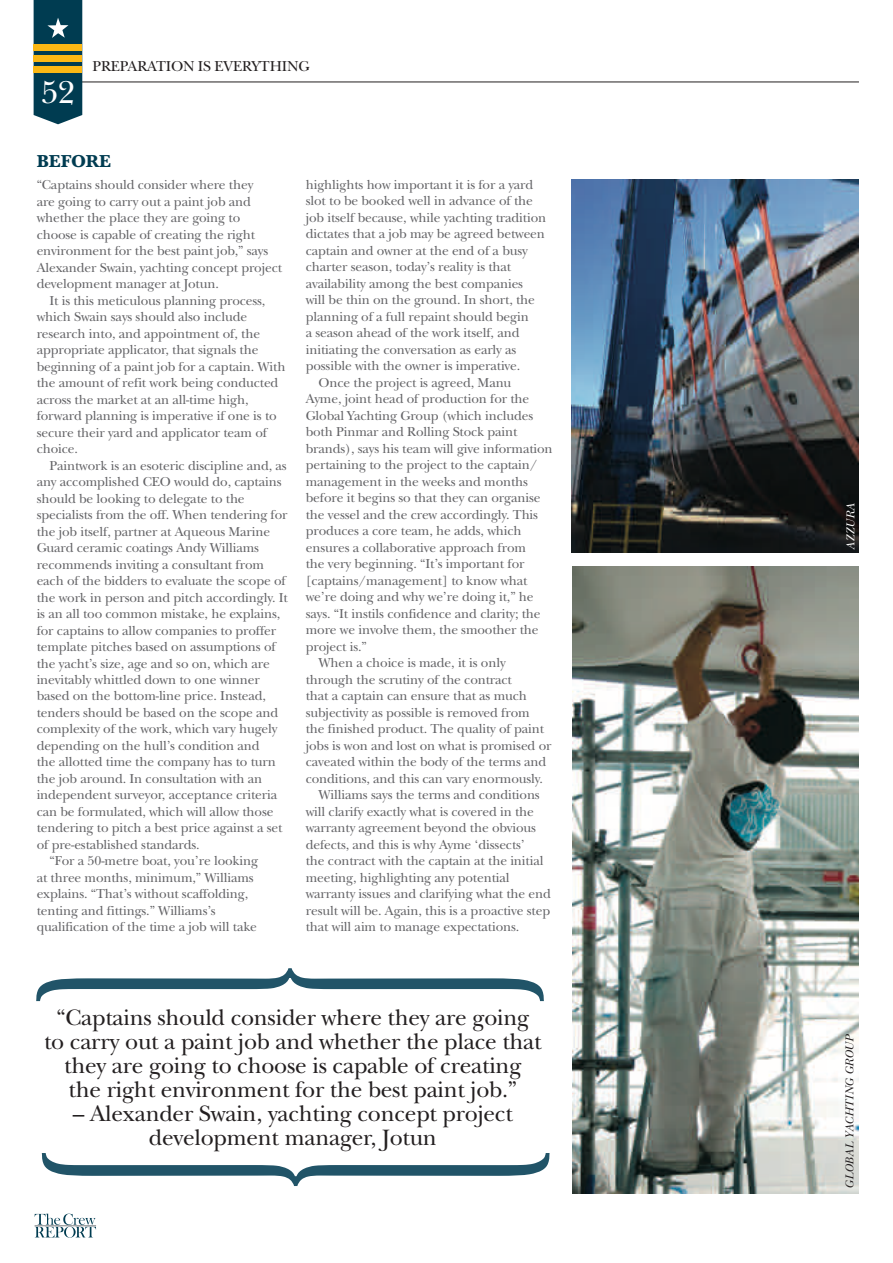
<style>
.page{position:relative;width:893px;height:1263px;background:#fff}
.page>*{position:absolute;margin:0;border:0;box-sizing:border-box;transform-origin:0 0}
.t1{font:33px "New Baskerville";color:#fff}
.t2{font:23.25px/24px "New Baskerville";letter-spacing:-.01em;color:#231f20;text-align:center}
.t3{font:700 18px "Baskerville";letter-spacing:-.01em;color:#003c51}
.t4{font:15px "New Baskerville";letter-spacing:-.01em;color:#231f20}
.t5{font:13.5px/16.5px "New Baskerville";letter-spacing:-.01em;color:#636366}
.t6{font:italic 12px "New Baskerville";color:#231f20}
.t7{font:italic 12px "New Baskerville";color:#fff}
</style>
<div class="page">
<svg style="left:35px;top:1213px;width:61px;height:25px"></svg>
<hr style="left:35px;top:1225px;width:61px;height:1px;background:#808285">
<hr style="left:34px;top:82px;width:825px;height:1px;background:#231f20">
<svg style="left:34px;top:0;width:48px;height:124px;background:#395c50"></svg>
<img style="left:573px;top:566px;width:286px;height:627px">
<img style="left:571px;top:180px;width:288px;height:373px">
<svg style="left:36px;top:968px;width:508px;height:33px"></svg>
<svg style="left:42px;top:1153px;width:508px;height:33px"></svg>
<h1 class="t1" style="left:41px;top:73px;width:35px">52</h1>
<p class="t4" style="left:92px;top:57px;width:218px">PREPARATION IS EVERYTHING</p>
<h3 class="t3" style="left:37px;top:151px;width:76px">BEFORE</h3>
<p class="t5" style="left:37px;top:176px;width:247px">“Captains should consider where they<br>are going to carry out a paint job and whether the place they are going to choose is capable of creating the right environment for the best paint job,” says Alexander Swain, yachting concept project development manager at Jotun.</p>
<p class="t5" style="left:37px;top:292px;width:250px;text-indent:13px">It is this meticulous planning process, which Swain says should also include research into, and appointment of, the appropriate applicator, that signals the beginning of a paint job for a captain. With the amount of refit work being conducted across the market at an all-time high, forward planning is imperative if one is to secure their yard and applicator team of choice.</p>
<p class="t5" style="left:49px;top:457px;width:239px">Paintwork is an esoteric discipline and, as</p>
<p class="t5" style="left:37px;top:473px;width:246px">any accomplished CEO would do, captains</p>
<p class="t5" style="left:37px;top:490px;width:210px">should be looking to delegate to the</p>
<p class="t5" style="left:37px;top:506px;width:252px">specialists from the off. When tendering for</p>
<p class="t5" style="left:37px;top:523px;width:235px">the job itself, partner at Aqueous Marine</p>
<p class="t5" style="left:37px;top:539px;width:224px">Guard ceramic coatings Andy Williams</p>
<p class="t5" style="left:37px;top:556px;width:229px">recommends inviting a consultant from</p>
<p class="t5" style="left:37px;top:572px;width:251px">each of the bidders to evaluate the scope of</p>
<p class="t5" style="left:37px;top:589px;width:253px">the work in person and pitch accordingly. It</p>
<p class="t5" style="left:37px;top:605px;width:245px">is an all too common mistake, he explains,</p>
<p class="t5" style="left:37px;top:622px;width:241px">for captains to allow companies to proffer</p>
<p class="t5" style="left:37px;top:638px;width:241px">template pitches based on assumptions of</p>
<p class="t5" style="left:37px;top:655px;width:235px">the yacht’s size, age and so on, which are</p>
<p class="t5" style="left:37px;top:671px;width:225px">inevitably whittled down to one winner</p>
<p class="t5" style="left:37px;top:688px;width:231px">based on the bottom-line price. Instead,</p>
<p class="t5" style="left:37px;top:704px;width:243px">tenders should be based on the scope and</p>
<p class="t5" style="left:37px;top:721px;width:242px">complexity of the work, which vary hugely</p>
<p class="t5" style="left:37px;top:737px;width:225px">depending on the hull’s condition and</p>
<p class="t5" style="left:37px;top:754px;width:241px">the allotted time the company has to turn</p>
<p class="t5" style="left:37px;top:770px;width:227px">the job around. In consultation with an</p>
<p class="t5" style="left:37px;top:787px;width:242px">independent surveyor, acceptance criteria</p>
<p class="t5" style="left:37px;top:803px;width:238px">can be formulated, which will allow those</p>
<p class="t5" style="left:37px;top:820px;width:247px">tendering to pitch a best price against a set</p>
<p class="t5" style="left:37px;top:836px;width:165px">of pre-established standards.</p>
<p class="t5" style="left:49px;top:853px;width:210px">“For a 50-metre boat, you’re looking</p>
<p class="t5" style="left:37px;top:869px;width:219px">at three months, minimum,” Williams</p>
<p class="t5" style="left:37px;top:886px;width:213px">explains. “That’s without scaffolding,</p>
<p class="t5" style="left:37px;top:902px;width:181px">tenting and fittings.” Williams’s</p>
<p class="t5" style="left:37px;top:919px;width:222px">qualification of the time a job will take</p>
<p class="t5" style="left:306px;top:176px;width:229px">highlights how important it is for a yard</p>
<p class="t5" style="left:306px;top:193px;width:229px">slot to be booked well in advance of the</p>
<p class="t5" style="left:306px;top:209px;width:242px">job itself because, while yachting tradition</p>
<p class="t5" style="left:306px;top:226px;width:241px">dictates that a job may be agreed between</p>
<p class="t5" style="left:306px;top:242px;width:224px">captain and owner at the end of a busy</p>
<p class="t5" style="left:306px;top:259px;width:207px">charter season, today’s reality is that</p>
<p class="t5" style="left:306px;top:275px;width:219px">availability among the best companies</p>
<p class="t5" style="left:306px;top:292px;width:231px">will be thin on the ground. In short, the</p>
<p class="t5" style="left:306px;top:308px;width:225px">planning of a full repaint should begin</p>
<p class="t5" style="left:306px;top:325px;width:215px">a season ahead of the work itself, and</p>
<p class="t5" style="left:306px;top:341px;width:212px">initiating the conversation as early as</p>
<p class="t5" style="left:306px;top:358px;width:216px">possible with the owner is imperative.</p>
<p class="t5" style="left:319px;top:374px;width:194px">Once the project is agreed, Manu</p>
<p class="t5" style="left:306px;top:391px;width:225px">Ayme, joint head of production for the</p>
<p class="t5" style="left:306px;top:407px;width:229px">Global Yachting Group (which includes</p>
<p class="t5" style="left:306px;top:424px;width:213px">both Pinmar and Rolling Stock paint</p>
<p class="t5" style="left:306px;top:440px;width:248px">brands), says his team will give information</p>
<p class="t5" style="left:306px;top:457px;width:233px">pertaining to the project to the captain/</p>
<p class="t5" style="left:306px;top:473px;width:224px">management in the weeks and months</p>
<p class="t5" style="left:306px;top:490px;width:236px">before it begins so that they can organise</p>
<p class="t5" style="left:306px;top:506px;width:234px">the vessel and the crew accordingly. This</p>
<p class="t5" style="left:306px;top:523px;width:217px">produces a core team, he adds, which</p>
<p class="t5" style="left:306px;top:539px;width:222px">ensures a collaborative approach from</p>
<p class="t5" style="left:306px;top:556px;width:220px">the very beginning. “It’s important for</p>
<p class="t5" style="left:306px;top:572px;width:223px">[captains/management] to know what</p>
<p class="t5" style="left:306px;top:589px;width:229px">we’re doing and why we’re doing it,” he</p>
<p class="t5" style="left:306px;top:605px;width:236px">says. “It instils confidence and clarity; the</p>
<p class="t5" style="left:306px;top:622px;width:234px">more we involve them, the smoother the</p>
<p class="t5" style="left:306px;top:638px;width:63px">project is.”</p>
<p class="t5" style="left:319px;top:655px;width:189px">When a choice is made, it is only</p>
<p class="t5" style="left:306px;top:671px;width:208px">through the scrutiny of the contract</p>
<p class="t5" style="left:306px;top:688px;width:223px">that a captain can ensure that as much</p>
<p class="t5" style="left:306px;top:704px;width:225px">subjectivity as possible is removed from</p>
<p class="t5" style="left:306px;top:721px;width:240px">the finished product. The quality of paint</p>
<p class="t5" style="left:306px;top:737px;width:247px">jobs is won and lost on what is promised or</p>
<p class="t5" style="left:306px;top:754px;width:242px">caveated within the body of the terms and</p>
<p class="t5" style="left:306px;top:770px;width:239px">conditions, and this can vary enormously.</p>
<p class="t5" style="left:319px;top:787px;width:223px">Williams says the terms and conditions</p>
<p class="t5" style="left:306px;top:803px;width:230px">will clarify exactly what is covered in the</p>
<p class="t5" style="left:306px;top:820px;width:232px">warranty agreement beyond the obvious</p>
<p class="t5" style="left:306px;top:836px;width:221px">defects, and this is why Ayme ‘dissects’</p>
<p class="t5" style="left:306px;top:853px;width:239px">the contract with the captain at the initial</p>
<p class="t5" style="left:306px;top:869px;width:205px">meeting, highlighting any potential</p>
<p class="t5" style="left:306px;top:886px;width:247px">warranty issues and clarifying what the end</p>
<p class="t5" style="left:306px;top:902px;width:246px">result will be. Again, this is a proactive step</p>
<p class="t5" style="left:306px;top:919px;width:215px">that will aim to manage expectations.</p>
<h2 class="t2" style="left:44px;top:1005px;width:499px">“Captains should consider where they are going to carry out a paint job and whether the place that they are going to choose is capable of creating<br>the right environment for the best paint job.”</h2>
<h2 class="t2" style="left:73px;top:1101px;width:441px">– Alexander Swain, yachting concept project development manager, Jotun</h2>
<p class="t7" style="left:844px;top:550px;width:48px;rotate:-90deg">AZZURA</p>
<p class="t6" style="left:843px;top:1189px;width:156px;rotate:-90deg">GLOBAL YACHTING GROUP</p>
</div>
